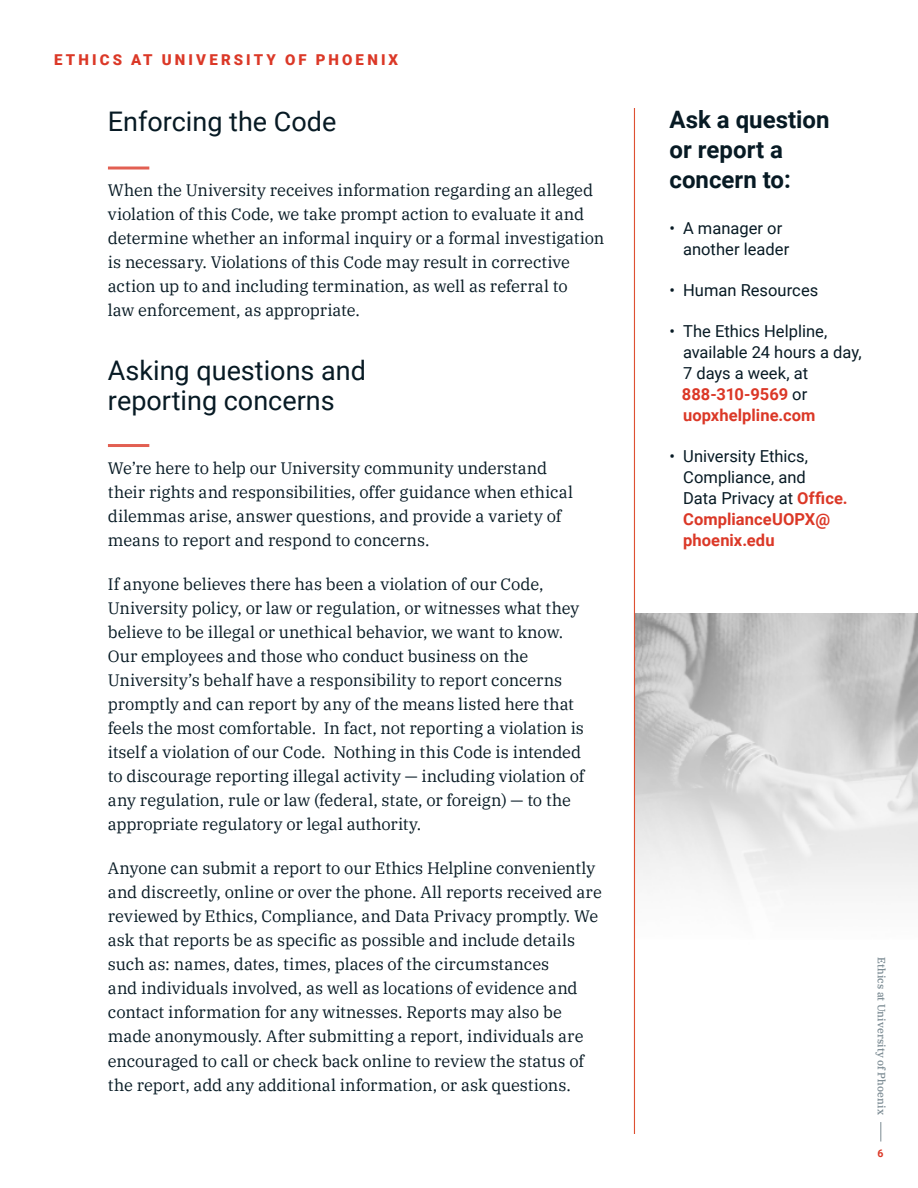
<style>
.page{position:relative;width:918px;height:1188px;background:#fff}
.page>*{position:absolute;margin:0;border:0;box-sizing:border-box;transform-origin:0 0}
.t1{font:27px/30px "Roboto";color:#071a24}
.t2{font:700 24px/30px "Roboto";color:#071a24}
.t3{font:16.5px/24px "IBM Plex Serif";letter-spacing:-.005em;color:#071a24}
.t4{font:16.5px/21px "Roboto";color:#071a24}
.t5{font:900 15px "Roboto";letter-spacing:.21em;color:#db3827}
.t6{font:500 10.5px "IBM Plex Serif";letter-spacing:.01em;color:#7a8a92}
.t7{font:700 10.5px "Roboto";color:#db3827}
.s1{font-weight:700;color:#db3827}
</style>
<div class="page">
<svg style="left:880px;top:1122px;width:1px;height:20px"></svg>
<img style="left:635px;top:613px;width:283px;height:325px">
<hr style="left:634px;top:108px;width:1px;height:1026px;background:#de5032">
<hr style="left:108px;top:167px;width:41px;height:3px;background:#db3827">
<hr style="left:108px;top:444px;width:41px;height:3px;background:#db3827">
<p class="t5" style="left:54px;top:49px;width:345px">ETHICS AT UNIVERSITY OF PHOENIX</p>
<h1 class="t1" style="left:108px;top:105px;width:230px">Enforcing the Code</h1>
<p class="t3" style="left:108px;top:177px;width:498px">When the University receives information regarding an alleged violation of this Code, we take prompt action to evaluate it and determine whether an informal inquiry or a formal investigation is necessary. Violations of this Code may result in corrective action up to and including termination, as well as referral to<br>law enforcement, as appropriate.</p>
<h1 class="t1" style="left:108px;top:354px;width:260px">Asking questions and reporting concerns</h1>
<p class="t3" style="left:108px;top:455px;width:467px">We’re here to help our University community understand their rights and responsibilities, offer guidance when ethical dilemmas arise, answer questions, and provide a variety of means to report and respond to concerns.</p>
<p class="t3" style="left:108px;top:571px;width:478px">If anyone believes there has been a violation of our Code, University policy, or law or regulation, or witnesses what they believe to be illegal or unethical behavior, we want to know.<br>Our employees and those who conduct business on the University’s behalf have a responsibility to report concerns promptly and can report by any of the means listed here that feels the most comfortable. In fact, not reporting a violation is itself a violation of our Code. Nothing in this Code is intended to discourage reporting illegal activity — including violation of any regulation, rule or law (federal, state, or foreign) — to the appropriate regulatory or legal authority.</p>
<p class="t3" style="left:108px;top:855px;width:495px">Anyone can submit a report to our Ethics Helpline conveniently and discreetly, online or over the phone. All reports received are reviewed by Ethics, Compliance, and Data Privacy promptly. We ask that reports be as specific as possible and include details such as: names, dates, times, places of the circumstances<br>and individuals involved, as well as locations of evidence and contact information for any witnesses. Reports may also be made anonymously. After submitting a report, individuals are encouraged to call or check back online to review the status of the report, add any additional information, or ask questions.</p>
<h2 class="t2" style="left:670px;top:103px;width:161px">Ask a question or report a concern to:</h2>
<p class="t4" style="left:683px;top:217px;width:108px;text-indent:-13px">• A manager or another leader</p>
<p class="t4" style="left:670px;top:279px;width:150px">• Human Resources</p>
<p class="t4" style="left:682px;top:320px;width:181px;text-indent:-12px">• The Ethics Helpline, available 24 hours a day,<br>7 days a week, at<br><span class="s1">888-310-9569</span> or <span class="s1">uopxhelpline.com</span></p>
<p class="t4" style="left:683px;top:445px;width:166px;text-indent:-13px">• University Ethics,<br>Compliance, and<br>Data Privacy at <span class="s1">Office.<br>ComplianceUOPX@ phoenix.edu</span></p>
<p class="t6" style="left:890px;top:957px;width:160px;rotate:90deg">Ethics at University of Phoenix</p>
<p class="t7" style="left:878px;top:1146px;width:8px">6</p>
</div>
